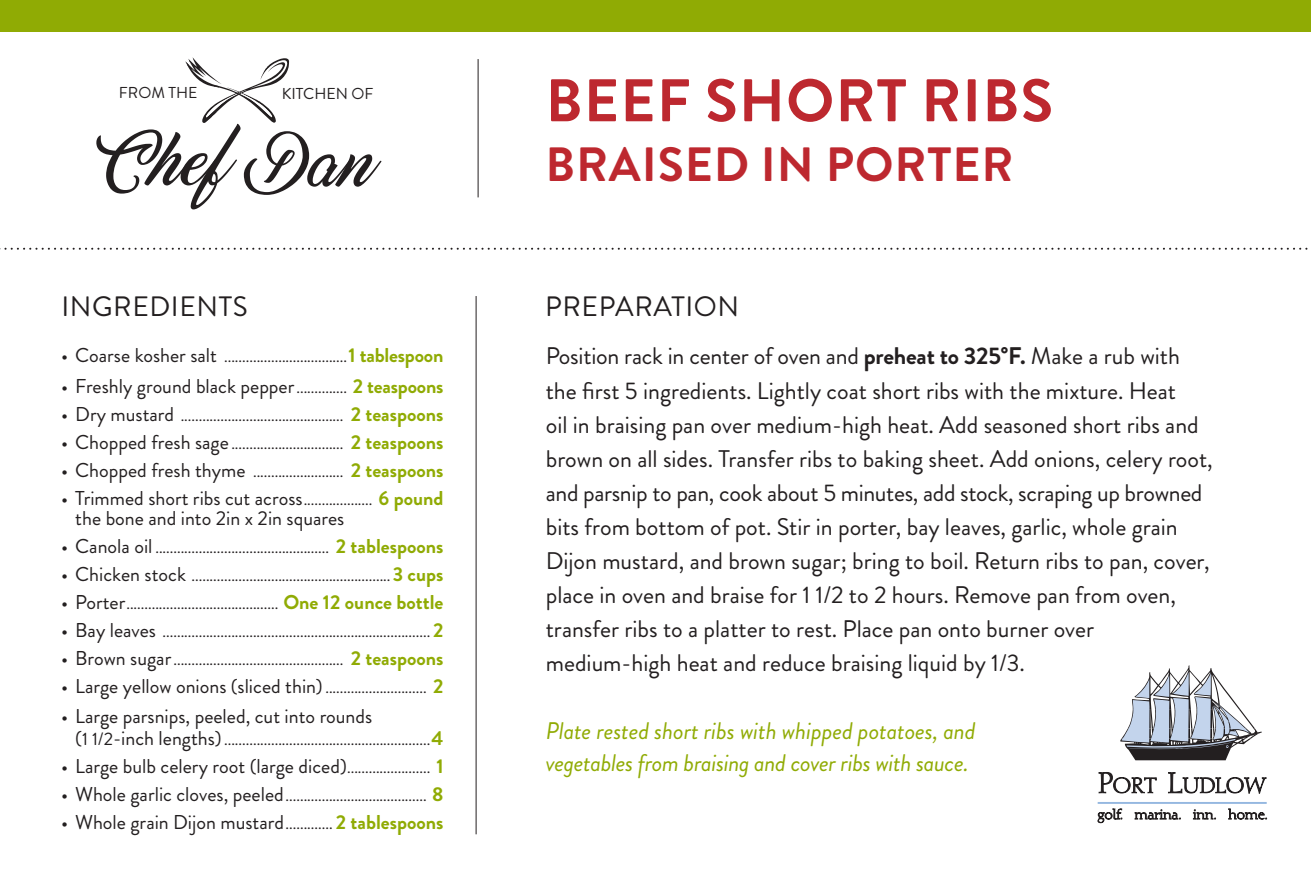
<style>
.page{position:relative;width:1311px;height:879px;background:#fff}
.page>*{position:absolute;margin:0;border:0;box-sizing:border-box;transform-origin:0 0}
.t1{font:700 60px "Brandon Grotesque";letter-spacing:.02em;color:#bd282f}
.t2{font:700 48px "Brandon Grotesque";letter-spacing:.02em;color:#bd282f}
.t3{font:28px "Brandon Grotesque";letter-spacing:.02em;color:#231f20}
.t4{font:24px/34px "Brandon Grotesque";color:#231f20}
.t5{font:italic 24px/32px "Brandon Grotesque";letter-spacing:-.015em;color:#90ab04}
.t6{font:20px/20px "Brandon Grotesque";color:#231f20}
.t7{font:16px "Brandon Grotesque";color:#231f20}
.t8{font:15.8px "Brandon Grotesque";color:#231f20}
.s1{font-size:20px}
.s2{font-weight:700;font-size:20px;color:#90ab04}
.s3{font-size:16px}
.s4{font-weight:700;color:#90ab04}
.s5{font-size:18px}
.s6{font-weight:700}
</style>
<div class="page">
<hr style="left:475px;top:296px;width:1px;height:538px;background:#231f20">
<svg style="left:0;top:248px;width:1308px;height:2px"></svg>
<svg style="left:96px;top:57px;width:285px;height:152px"></svg>
<hr style="left:477px;top:59px;width:1px;height:138px;background:#231f20">
<div style="left:0;top:0;width:1310px;height:31px;background:#90ab04"></div>
<hr style="left:1097px;top:801px;width:169px;height:2px;background:#95b8e0">
<svg style="left:1120px;top:665px;width:142px;height:96px"></svg>
<svg style="left:1098px;top:772px;width:58px;height:21px"></svg>
<svg style="left:1168px;top:772px;width:98px;height:21px"></svg>
<svg style="left:1097px;top:803px;width:169px;height:21px"></svg>
<p class="t8" style="left:119px;top:82px;width:80px">FROM THE</p>
<p class="t8" style="left:282px;top:82px;width:93px">KITCHEN OF</p>
<p class="t1" style="left:545px;top:59px;width:509px">BEEF SHORT RIBS</p>
<p class="t2" style="left:545px;top:131px;width:469px">BRAISED IN PORTER</p>
<p class="t3" style="left:61px;top:287px;width:188px">INGREDIENTS</p>
<p class="t7" style="left:61px;top:345px;width:384px"><span class="s1">• Coarse kosher salt</span> ..................................<span class="s2">1 tablespoon</span></p>
<p class="t6" style="left:61px;top:376px;width:384px">• Freshly ground black pepper<span class="s3">..............</span> <span class="s4">2 teaspoons</span></p>
<p class="t7" style="left:61px;top:404px;width:384px"><span class="s1">• Dry mustard</span> ............................................. <span class="s2">2 teaspoons</span></p>
<p class="t7" style="left:61px;top:432px;width:384px"><span class="s1">• Chopped fresh sage</span> ............................... <span class="s2">2 teaspoons</span></p>
<p class="t7" style="left:61px;top:460px;width:384px"><span class="s1">• Chopped fresh thyme</span> ......................... <span class="s2">2 teaspoons</span></p>
<p class="t6" style="left:75px;top:488px;width:370px;text-indent:-14px">• Trimmed short ribs cut across<span class="s3">...................</span> <span class="s4">6 pound </span>the bone and into 2in x 2in squares</p>
<p class="t7" style="left:61px;top:536px;width:384px"><span class="s1">• Canola oil</span> ................................................ <span class="s2">2 tablespoons</span></p>
<p class="t7" style="left:61px;top:564px;width:384px"><span class="s1">• Chicken stock</span> .......................................................<span class="s2">3 cups</span></p>
<p class="t7" style="left:61px;top:592px;width:384px"><span class="s1">• Porter</span>.......................................... <span class="s2">One 12 ounce bottle</span></p>
<p class="t7" style="left:61px;top:620px;width:384px"><span class="s1">• Bay leaves</span> .......................................................................... <span class="s2">2</span></p>
<p class="t7" style="left:61px;top:648px;width:384px"><span class="s1">• Brown sugar</span>............................................... <span class="s2">2 teaspoons</span></p>
<p class="t6" style="left:61px;top:676px;width:384px">• Large yellow onions (sliced thin) <span class="s3">............................</span> <span class="s4">2</span></p>
<p class="t6" style="left:61px;top:706px;width:312px">• Large parsnips, peeled, cut into rounds</p>
<p class="t7" style="left:75px;top:728px;width:370px"><span class="s1">(</span><span class="s5">1 1/2</span><span class="s1">-inch lengths)</span>.........................................................<span class="s2">4</span></p>
<p class="t6" style="left:61px;top:756px;width:384px">• Large bulb celery root (large diced)<span class="s3">.......................</span> <span class="s4">1</span></p>
<p class="t7" style="left:61px;top:784px;width:384px"><span class="s1">• Whole garlic cloves, peeled</span>....................................... <span class="s2">8</span></p>
<p class="t6" style="left:61px;top:812px;width:384px">• Whole grain Dijon mustard<span class="s3">.............</span> <span class="s4">2 tablespoons</span></p>
<p class="t3" style="left:545px;top:287px;width:195px">PREPARATION</p>
<p class="t4" style="left:546px;top:339px;width:668px">Position rack in center of oven and <span class="s6">preheat to 325°F.</span> Make a rub with the first 5 ingredients. Lightly coat short ribs with the mixture. Heat<br>oil in braising pan over medium-high heat. Add seasoned short ribs and brown on all sides. Transfer ribs to baking sheet. Add onions, celery root, and parsnip to pan, cook about 5 minutes, add stock, scraping up browned bits from bottom of pot. Stir in porter, bay leaves, garlic, whole grain Dijon mustard, and brown sugar; bring to boil. Return ribs to pan, cover, place in oven and braise for 1 1/2 to 2 hours. Remove pan from oven, transfer ribs to a platter to rest. Place pan onto burner over medium-high heat and reduce braising liquid by 1/3.</p>
<p class="t5" style="left:546px;top:714px;width:431px">Plate rested short ribs with whipped potatoes, and vegetables from braising and cover ribs with sauce.</p>
</div>
